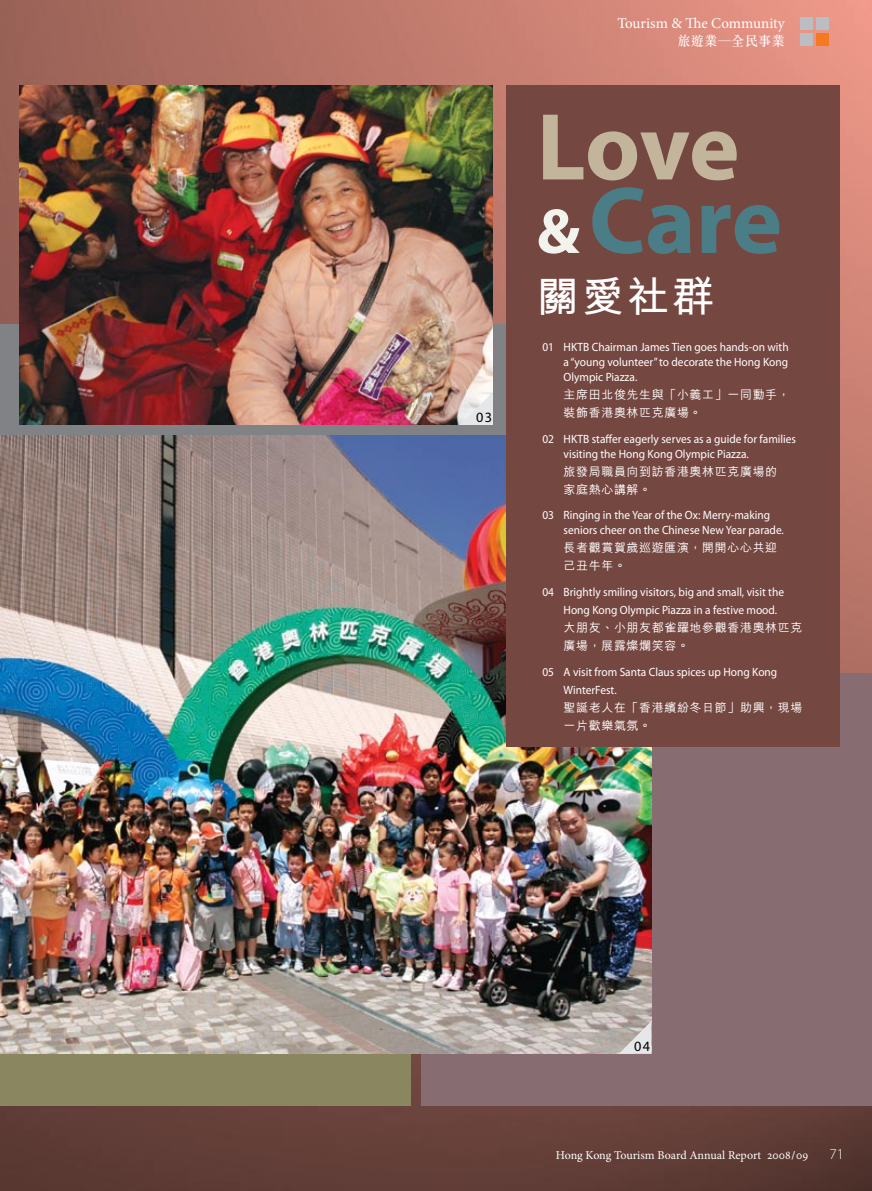
<style>
.page{position:relative;width:872px;height:1191px;background:#fff}
.page>*{position:absolute;margin:0;border:0;box-sizing:border-box;transform-origin:0 0}
.t1{font:700 96px/73.5px "Myriad Pro";letter-spacing:-.01em;color:#c2b59b}
.t2{font:700 42px "M Hei HK";color:#fff}
.t3{font:15px "Minion Pro";color:#fff}
.t4{font:300 15px "Myriad Pro";color:#fff}
.t5{font:14.25px "Myriad Pro";color:#000}
.t6{font:500 13.5px "M Sung HK";letter-spacing:.05em;color:#fff;scale:.95 1}
.t7{font:12px/15px "Myriad Pro";color:#fff;scale:.95 1}
.t8{font:500 12px/18px "M Hei HK";letter-spacing:.05em;color:#fff}
.t9{font:12px "Minion Pro";letter-spacing:-.005em;color:#fff}
.s1{font-size:64.05px;color:#f3f3ee}
.s2{color:#4b7d87}
.s3{font-family:"Minion MM SC 367 585 8"}
</style>
<div class="page">
<img style="left:0;top:0;width:872px;height:1191px">
<div style="left:0;top:324px;width:660px;height:219px;background:#808285"></div>
<div style="left:0;top:554px;width:410px;height:552px;background:#898660"></div>
<div style="left:421px;top:673px;width:451px;height:433px;background:#876c71"></div>
<img style="left:0;top:436px;width:651px;height:617px">
<div style="left:800px;top:18px;width:12px;height:12px;background:#bcbdc0"></div>
<div style="left:816px;top:18px;width:13px;height:12px;background:#bcbdc0"></div>
<div style="left:800px;top:33px;width:12px;height:13px;background:#bcbdc0"></div>
<div style="left:816px;top:33px;width:13px;height:13px;background:#f47920"></div>
<div style="left:506px;top:85px;width:334px;height:662px;background:#754741"></div>
<img style="left:20px;top:85px;width:473px;height:340px">
<svg style="left:460px;top:392px;width:33px;height:33px"></svg>
<svg style="left:619px;top:1021px;width:32px;height:32px"></svg>
<p class="t5" style="left:476px;top:409px;width:18px">03</p>
<p class="t3" style="left:617px;top:13px;width:169px">Tourism &amp; The Community</p>
<p class="t6" style="left:677px;top:32px;width:114px">旅遊業—全民事業</p>
<h1 class="t1" style="left:536px;top:112px;width:247px">Love <span class="s1">&amp;</span><span class="s2">Care</span></h1>
<h2 class="t2" style="left:536px;top:266px;width:179px">關愛社群</h2>
<p class="t7" style="left:563px;top:340px;width:238px;text-align:justify;text-indent:-21px">01 HKTB Chairman James Tien goes hands-on with a “young volunteer” to decorate the Hong Kong Olympic Piazza.</p>
<p class="t8" style="left:563px;top:385px;width:228px">主席田北俊先生與「小義工」一同動手，裝飾香港奧林匹克廣場。</p>
<p class="t7" style="left:563px;top:431px;width:246px;text-indent:-21px">02 HKTB staffer eagerly serves as a guide for families visiting the Hong Kong Olympic Piazza.</p>
<p class="t8" style="left:563px;top:461px;width:215px">旅發局職員向到訪香港奧林匹克廣場的家庭熱心講解。</p>
<p class="t7" style="left:563px;top:508px;width:233px;text-indent:-21px">03 Ringing in the Year of the Ox: Merry-making seniors cheer on the Chinese New Year parade.</p>
<p class="t8" style="left:563px;top:538px;width:215px">長者觀賞賀歲巡遊匯演，開開心心共迎己丑牛年。</p>
<p class="t7" style="left:563px;top:583px;width:233px;line-height:18px;text-indent:-21px">04 Brightly smiling visitors, big and small, visit the<br>Hong Kong Olympic Piazza in a festive mood.</p>
<p class="t8" style="left:563px;top:617px;width:240px">大朋友、小朋友都雀躍地參觀香港奧林匹克廣場，展露燦爛笑容。</p>
<p class="t7" style="left:563px;top:662px;width:226px;line-height:18px;text-indent:-21px">05 A visit from Santa Claus spices up Hong Kong<br>WinterFest.</p>
<p class="t8" style="left:563px;top:697px;width:240px">聖誕老人在「香港繽紛冬日節」助興，現場一片歡樂氣氛。</p>
<p class="t5" style="left:634px;top:1038px;width:18px">04</p>
<p class="t9" style="left:556px;top:1147px;width:254px">Hong Kong Tourism Board Annual Report <span class="s3">2008/09</span></p>
<p class="t4" style="left:829px;top:1145px;width:16px">71</p>
</div>
